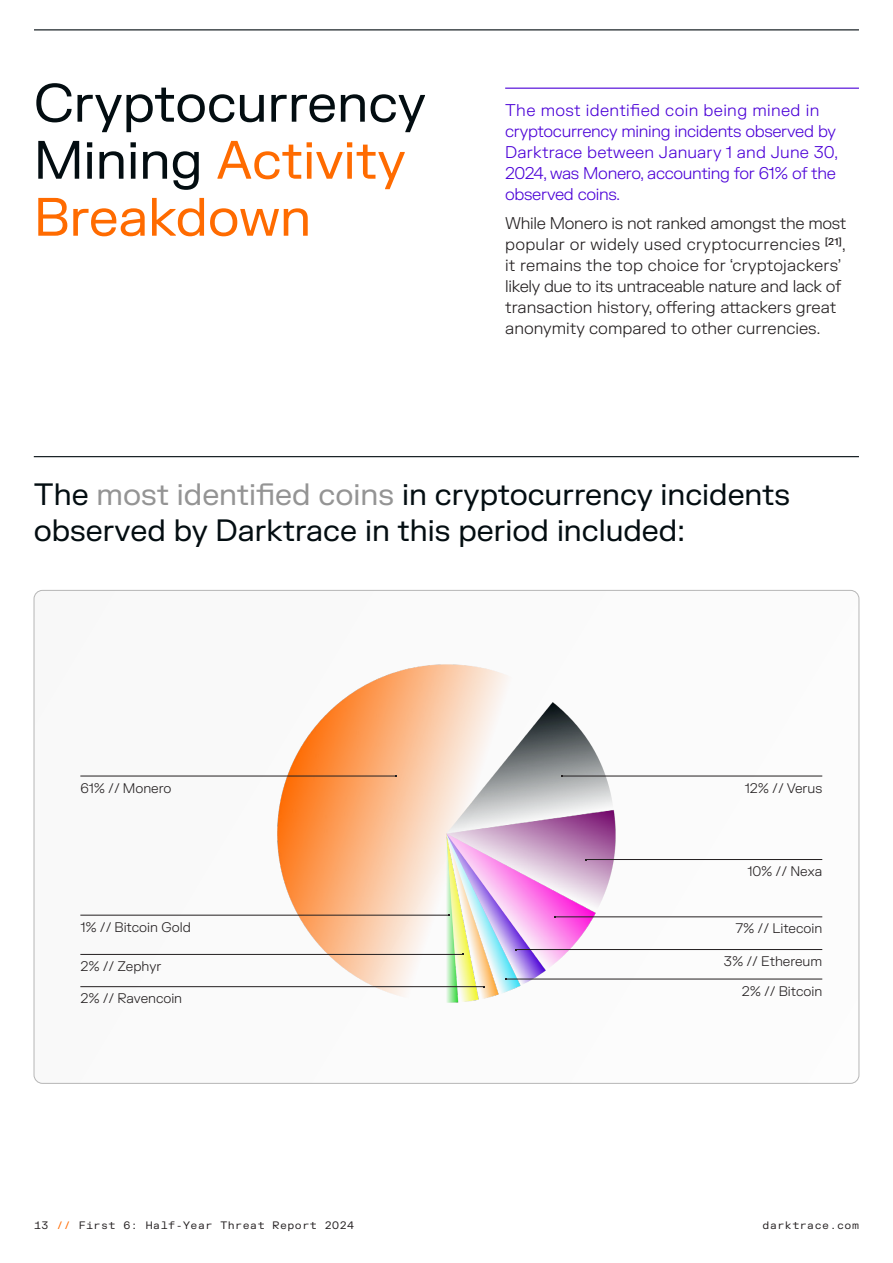
<style>
.page{position:relative;width:893px;height:1263px;background:#fff}
.page>*{position:absolute;margin:0;border:0;box-sizing:border-box;transform-origin:0 0}
.Eng_Heading_lvl_1{font:52.5px/57px "FK Grotesk";color:#030d11}
.Eng_Sub-heading_lvl_2{font:30px/36px "FK Grotesk";color:#030d11}
.Eng_Body__Large{font:300 16.5px/21px "FK Grotesk";color:#231f20}
.Eng_Body__Large-2{font:300 16.5px/21px "FK Grotesk";letter-spacing:-.02em;color:#4b00d7}
.Eng_Body{font:300 13.5px "FK Grotesk";color:#231f20}
.t1{font:10.5px "FK Grotesk Mono";letter-spacing:.05em;color:#231f20}
.s1{color:#ff6b00}
.s2{color:#949494}
</style>
<div class="page">
<div style="left:34px;top:590px;width:825px;height:493px;background:#fafafa;border-radius:9px"></div>
<hr style="left:34px;top:456px;width:825px;height:1px;background:#030d11">
<hr style="left:505px;top:88px;width:354px;height:1px;background:#4b00d7">
<img style="left:258px;top:664px;width:377px;height:339px">
<hr style="left:562px;top:776px;width:260px;height:1px;background:#231f20">
<hr style="left:80px;top:776px;width:316px;height:1px;background:#231f20">
<hr style="left:80px;top:915px;width:369px;height:1px;background:#231f20">
<hr style="left:80px;top:954px;width:383px;height:1px;background:#231f20">
<hr style="left:80px;top:986px;width:404px;height:1px;background:#231f20">
<hr style="left:586px;top:859px;width:236px;height:1px;background:#231f20">
<hr style="left:555px;top:916px;width:267px;height:1px;background:#231f20">
<hr style="left:516px;top:949px;width:306px;height:1px;background:#231f20">
<hr style="left:506px;top:979px;width:316px;height:1px;background:#231f20">
<hr style="left:34px;top:29px;width:825px;height:1px;background:#030d11">
<p class="Eng_Heading_lvl_1" style="left:34px;top:72px;width:393px">Cryptocurrency<br>Mining <span class="s1">Activity<br>Breakdown</span></p>
<p class="Eng_Body__Large-2" style="left:505px;top:98px;width:334px">The most identified coin being mined in cryptocurrency mining incidents observed by Darktrace between January 1 and June 30, 2024, was Monero, accounting for 61% of the observed coins.</p>
<p class="Eng_Body__Large" style="left:505px;top:212px;width:343px">While Monero is not ranked amongst the most popular or widely used cryptocurrencies <sup>[21]</sup>, it remains the top choice for ‘cryptojackers’ likely due to its untraceable nature and lack of transaction history, offering attackers great anonymity compared to other currencies.</p>
<p class="Eng_Sub-heading_lvl_2" style="left:34px;top:474px;width:758px">The <span class="s2">most identified coins</span> in cryptocurrency incidents observed by Darktrace in this period included:</p>
<p class="Eng_Body" style="left:80px;top:778px;width:93px">61% // Monero</p>
<p class="Eng_Body" style="left:745px;top:778px;width:79px">12% // Verus</p>
<p class="Eng_Body" style="left:80px;top:917px;width:112px">1% // Bitcoin Gold</p>
<p class="Eng_Body" style="left:80px;top:956px;width:83px">2% // Zephyr</p>
<p class="Eng_Body" style="left:80px;top:988px;width:103px">2% // Ravencoin</p>
<p class="Eng_Body" style="left:747px;top:861px;width:76px">10% // Nexa</p>
<p class="Eng_Body" style="left:735px;top:919px;width:88px">7% // Litecoin</p>
<p class="Eng_Body" style="left:724px;top:951px;width:100px">3% // Ethereum</p>
<p class="Eng_Body" style="left:742px;top:981px;width:82px">2% // Bitcoin</p>
<p class="t1" style="left:34px;top:1217px;width:322px">13 <span class="s1">//</span> First 6: Half-Year Threat Report 2024</p>
<p class="t1" style="left:763px;top:1217px;width:98px">darktrace.com</p>
</div>
